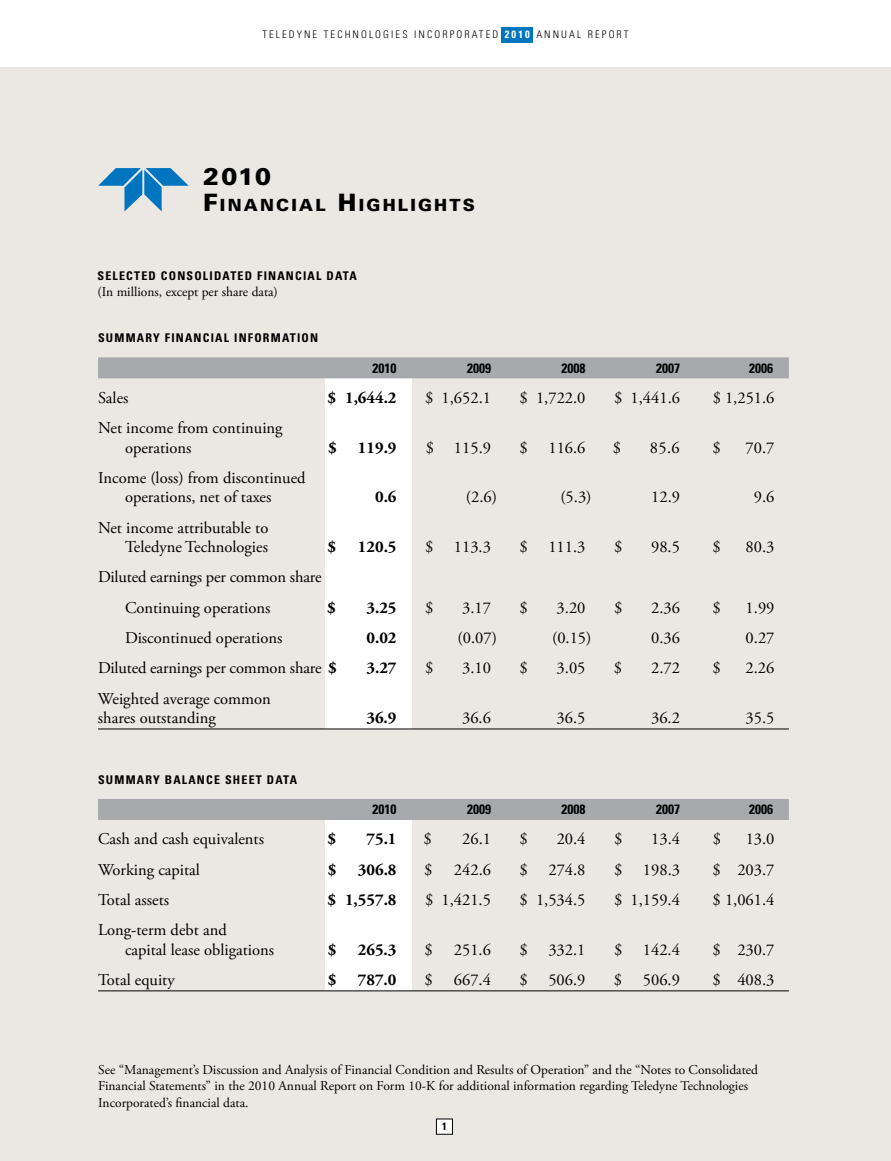
<style>
.page{position:relative;width:891px;height:1161px;background:#fff}
.page>*{position:absolute;margin:0;border:0;box-sizing:border-box;transform-origin:0 0}
.t1{font:900 24px "Univers";color:#000}
.t2{font:900 16.8px "Univers";letter-spacing:.13em;color:#000}
.t3{font:16.5px/19.5px "Adobe Garamond Pro";color:#000}
.t4{font:700 16.5px "Adobe Garamond Pro";color:#000}
.t5{font:13.5px/16.2px "Adobe Garamond Pro";color:#000}
.t6{font:700 condensed 13.5px "Univers";color:#000}
.t7{font:700 condensed 12px "Univers";letter-spacing:.1em;color:#000}
.t8{font:300 condensed 10.5px "Univers";letter-spacing:.2em;color:#000}
.t9{font:700 condensed 10.5px "Univers";color:#000}
.s1{font-weight:700;color:#fff}
.s2{font-size:24px}
.s3{font-weight:700}
</style>
<div class="page">
<div style="left:0;top:67px;width:891px;height:1094px;background:#ebe8e3"></div>
<svg style="left:98px;top:168px;width:91px;height:43px"></svg>
<div style="left:326px;top:799px;width:86px;height:192px;background:#fff"></div>
<div style="left:326px;top:358px;width:86px;height:371px;background:#fff"></div>
<div style="left:98px;top:357px;width:691px;height:21px;background:#a7a9ac"></div>
<hr style="left:98px;top:729px;width:691px;height:1px;background:#000">
<div style="left:98px;top:799px;width:691px;height:21px;background:#a7a9ac"></div>
<hr style="left:98px;top:991px;width:691px;height:1px;background:#000">
<div style="left:436px;top:1119px;width:16px;height:15px;background:#fff"></div>
<div style="left:436px;top:1119px;width:17px;height:15px;border:1px solid #000"></div>
<div style="left:501px;top:27px;width:32px;height:15px;background:#0076c0"></div>
<p class="t8" style="left:262px;top:28px;width:366px">TELED YNE TECHNO LO GI ES INCO RPO RAT ED <span class="s1">2010</span> ANNUAL R EPO RT</p>
<h1 class="t1" style="left:203px;top:162px;width:69px">2010</h1>
<p class="t2" style="left:203px;top:195px;width:273px"><span class="s2">F</span>INANCIAL <span class="s2">H</span>IGHLIGHTS</p>
<p class="t7" style="left:98px;top:269px;width:238px">SELECTED CONSOLIDATED FINANCIAL DATA</p>
<p class="t5" style="left:98px;top:284px;width:182px">(In millions, except per share data)</p>
<p class="t7" style="left:98px;top:331px;width:222px">SUMMARY FINANCIAL INFORMATION</p>
<p class="t6" style="left:373px;top:359px;width:25px">2010</p>
<p class="t6" style="left:467px;top:359px;width:25px">2009</p>
<p class="t6" style="left:562px;top:359px;width:25px">2008</p>
<p class="t6" style="left:656px;top:359px;width:25px">2007</p>
<p class="t6" style="left:749px;top:359px;width:25px">2006</p>
<p class="t3" style="left:98px;top:388px;width:32px">Sales</p>
<p class="t4" style="left:328px;top:388px;width:70px">$ 1,644.2</p>
<p class="t3" style="left:425px;top:388px;width:67px">$ 1,652.1</p>
<p class="t3" style="left:520px;top:388px;width:67px">$ 1,722.0</p>
<p class="t3" style="left:614px;top:388px;width:67px">$ 1,441.6</p>
<p class="t3" style="left:713px;top:388px;width:63px">$ 1,251.6</p>
<p class="t3" style="left:125px;top:419px;width:159px;text-indent:-27px">Net income from continuing operations</p>
<p class="t4" style="left:328px;top:438px;width:10px">$</p>
<p class="t4" style="left:358px;top:438px;width:40px">119.9</p>
<p class="t3" style="left:426px;top:438px;width:67px">$ 115.9</p>
<p class="t3" style="left:520px;top:438px;width:10px">$</p>
<p class="t3" style="left:548px;top:438px;width:39px">116.6</p>
<p class="t3" style="left:613px;top:438px;width:10px">$</p>
<p class="t3" style="left:650px;top:438px;width:31px">85.6</p>
<p class="t3" style="left:713px;top:438px;width:10px">$</p>
<p class="t3" style="left:746px;top:438px;width:30px">70.7</p>
<p class="t3" style="left:98px;top:468px;width:209px;text-align:center">Income (loss) from discontinued operations, net of taxes</p>
<p class="t3" style="left:98px;top:518px;width:172px;text-align:right">Net income attributable to<br>Teledyne Technologies</p>
<p class="t4" style="left:375px;top:488px;width:23px">0.6</p>
<p class="t3" style="left:466px;top:488px;width:33px">(2.6)</p>
<p class="t3" style="left:560px;top:488px;width:33px">(5.3)</p>
<p class="t3" style="left:651px;top:488px;width:30px">12.9</p>
<p class="t3" style="left:754px;top:488px;width:22px">9.6</p>
<p class="t4" style="left:328px;top:537px;width:10px">$</p>
<p class="t4" style="left:358px;top:537px;width:40px">120.5</p>
<p class="t3" style="left:425px;top:538px;width:10px">$</p>
<p class="t3" style="left:454px;top:538px;width:39px">113.3</p>
<p class="t3" style="left:520px;top:538px;width:10px">$</p>
<p class="t3" style="left:548px;top:538px;width:39px">111.3</p>
<p class="t3" style="left:614px;top:538px;width:10px">$</p>
<p class="t3" style="left:651px;top:538px;width:30px">98.5</p>
<p class="t3" style="left:713px;top:538px;width:10px">$</p>
<p class="t3" style="left:746px;top:538px;width:30px">80.3</p>
<p class="t3" style="left:125px;top:563px;width:198px;line-height:30.3px;text-indent:-27px">Diluted earnings per common share<br>Continuing operations</p>
<p class="t4" style="left:327px;top:598px;width:10px">$</p>
<p class="t4" style="left:366px;top:598px;width:32px">3.25</p>
<p class="t3" style="left:425px;top:598px;width:10px">$</p>
<p class="t3" style="left:462px;top:598px;width:30px">3.17</p>
<p class="t3" style="left:520px;top:598px;width:10px">$</p>
<p class="t3" style="left:557px;top:598px;width:30px">3.20</p>
<p class="t3" style="left:614px;top:598px;width:10px">$</p>
<p class="t3" style="left:651px;top:598px;width:30px">2.36</p>
<p class="t3" style="left:713px;top:598px;width:10px">$</p>
<p class="t3" style="left:746px;top:598px;width:30px">1.99</p>
<p class="t3" style="left:125px;top:629px;width:159px">Discontinued operations</p>
<p class="t4" style="left:366px;top:628px;width:32px">0.02</p>
<p class="t3" style="left:458px;top:629px;width:41px">(0.07)</p>
<p class="t3" style="left:552px;top:629px;width:41px">(0.15)</p>
<p class="t3" style="left:651px;top:629px;width:30px">0.36</p>
<p class="t3" style="left:746px;top:629px;width:30px">0.27</p>
<p class="t3" style="left:98px;top:659px;width:240px">Diluted earnings per common share <span class="s3">$</span></p>
<p class="t4" style="left:366px;top:659px;width:32px">3.27</p>
<p class="t3" style="left:425px;top:659px;width:10px">$</p>
<p class="t3" style="left:462px;top:659px;width:30px">3.10</p>
<p class="t3" style="left:520px;top:659px;width:10px">$</p>
<p class="t3" style="left:557px;top:659px;width:30px">3.05</p>
<p class="t3" style="left:614px;top:659px;width:10px">$</p>
<p class="t3" style="left:651px;top:659px;width:30px">2.72</p>
<p class="t3" style="left:713px;top:659px;width:10px">$</p>
<p class="t3" style="left:746px;top:659px;width:30px">2.26</p>
<p class="t3" style="left:98px;top:689px;width:174px">Weighted average common shares outstanding</p>
<p class="t4" style="left:366px;top:708px;width:32px">36.9</p>
<p class="t3" style="left:462px;top:709px;width:30px">36.6</p>
<p class="t3" style="left:557px;top:709px;width:30px">36.5</p>
<p class="t3" style="left:651px;top:709px;width:30px">36.2</p>
<p class="t3" style="left:746px;top:709px;width:30px">35.5</p>
<p class="t7" style="left:98px;top:772px;width:178px">SUMMARY BALANCE SHEET DATA</p>
<p class="t6" style="left:373px;top:801px;width:25px">2010</p>
<p class="t6" style="left:467px;top:801px;width:25px">2009</p>
<p class="t6" style="left:562px;top:801px;width:25px">2008</p>
<p class="t6" style="left:656px;top:801px;width:25px">2007</p>
<p class="t6" style="left:749px;top:801px;width:25px">2006</p>
<p class="t3" style="left:98px;top:830px;width:167px">Cash and cash equivalents</p>
<p class="t4" style="left:328px;top:830px;width:10px">$</p>
<p class="t4" style="left:367px;top:830px;width:32px">75.1</p>
<p class="t3" style="left:423px;top:830px;width:10px">$</p>
<p class="t3" style="left:462px;top:830px;width:30px">26.1</p>
<p class="t3" style="left:520px;top:830px;width:10px">$</p>
<p class="t3" style="left:557px;top:830px;width:30px">20.4</p>
<p class="t3" style="left:614px;top:830px;width:10px">$</p>
<p class="t3" style="left:651px;top:830px;width:30px">13.4</p>
<p class="t3" style="left:713px;top:830px;width:10px">$</p>
<p class="t3" style="left:746px;top:830px;width:30px">13.0</p>
<p class="t3" style="left:98px;top:860px;width:103px">Working capital</p>
<p class="t4" style="left:328px;top:860px;width:10px">$</p>
<p class="t4" style="left:358px;top:860px;width:40px">306.8</p>
<p class="t3" style="left:424px;top:860px;width:10px">$</p>
<p class="t3" style="left:454px;top:860px;width:39px">242.6</p>
<p class="t3" style="left:520px;top:860px;width:10px">$</p>
<p class="t3" style="left:548px;top:860px;width:39px">274.8</p>
<p class="t3" style="left:614px;top:860px;width:10px">$</p>
<p class="t3" style="left:643px;top:860px;width:39px">198.3</p>
<p class="t3" style="left:713px;top:860px;width:63px">$ 203.7</p>
<p class="t3" style="left:98px;top:891px;width:73px">Total assets</p>
<p class="t4" style="left:328px;top:890px;width:70px">$ 1,557.8</p>
<p class="t3" style="left:425px;top:891px;width:67px">$ 1,421.5</p>
<p class="t3" style="left:520px;top:891px;width:67px">$ 1,534.5</p>
<p class="t3" style="left:614px;top:891px;width:67px">$ 1,159.4</p>
<p class="t3" style="left:713px;top:891px;width:63px">$ 1,061.4</p>
<p class="t3" style="left:125px;top:921px;width:150px;text-indent:-27px">Long-term debt and<br>capital lease obligations</p>
<p class="t4" style="left:328px;top:940px;width:10px">$</p>
<p class="t4" style="left:358px;top:940px;width:40px">265.3</p>
<p class="t3" style="left:424px;top:940px;width:10px">$</p>
<p class="t3" style="left:454px;top:940px;width:39px">251.6</p>
<p class="t3" style="left:520px;top:940px;width:10px">$</p>
<p class="t3" style="left:548px;top:940px;width:39px">332.1</p>
<p class="t3" style="left:614px;top:940px;width:10px">$</p>
<p class="t3" style="left:643px;top:940px;width:39px">142.4</p>
<p class="t3" style="left:713px;top:940px;width:63px">$ 230.7</p>
<p class="t3" style="left:98px;top:971px;width:78px">Total equity</p>
<p class="t4" style="left:328px;top:970px;width:10px">$</p>
<p class="t4" style="left:358px;top:970px;width:40px">787.0</p>
<p class="t3" style="left:424px;top:971px;width:10px">$</p>
<p class="t3" style="left:454px;top:971px;width:39px">667.4</p>
<p class="t3" style="left:520px;top:971px;width:10px">$</p>
<p class="t3" style="left:548px;top:971px;width:39px">506.9</p>
<p class="t3" style="left:614px;top:971px;width:10px">$</p>
<p class="t3" style="left:643px;top:971px;width:39px">506.9</p>
<p class="t3" style="left:713px;top:971px;width:63px">$ 408.3</p>
<p class="t5" style="left:98px;top:1062px;width:661px">See “Management’s Discussion and Analysis of Financial Condition and Results of Operation” and the “Notes to Consolidated<br>Financial Statements” in the 2010 Annual Report on Form 10-K for additional information regarding Teledyne Technologies<br>Incorporated’s financial data.</p>
<p class="t9" style="left:442px;top:1120px;width:6px">1</p>
</div>
